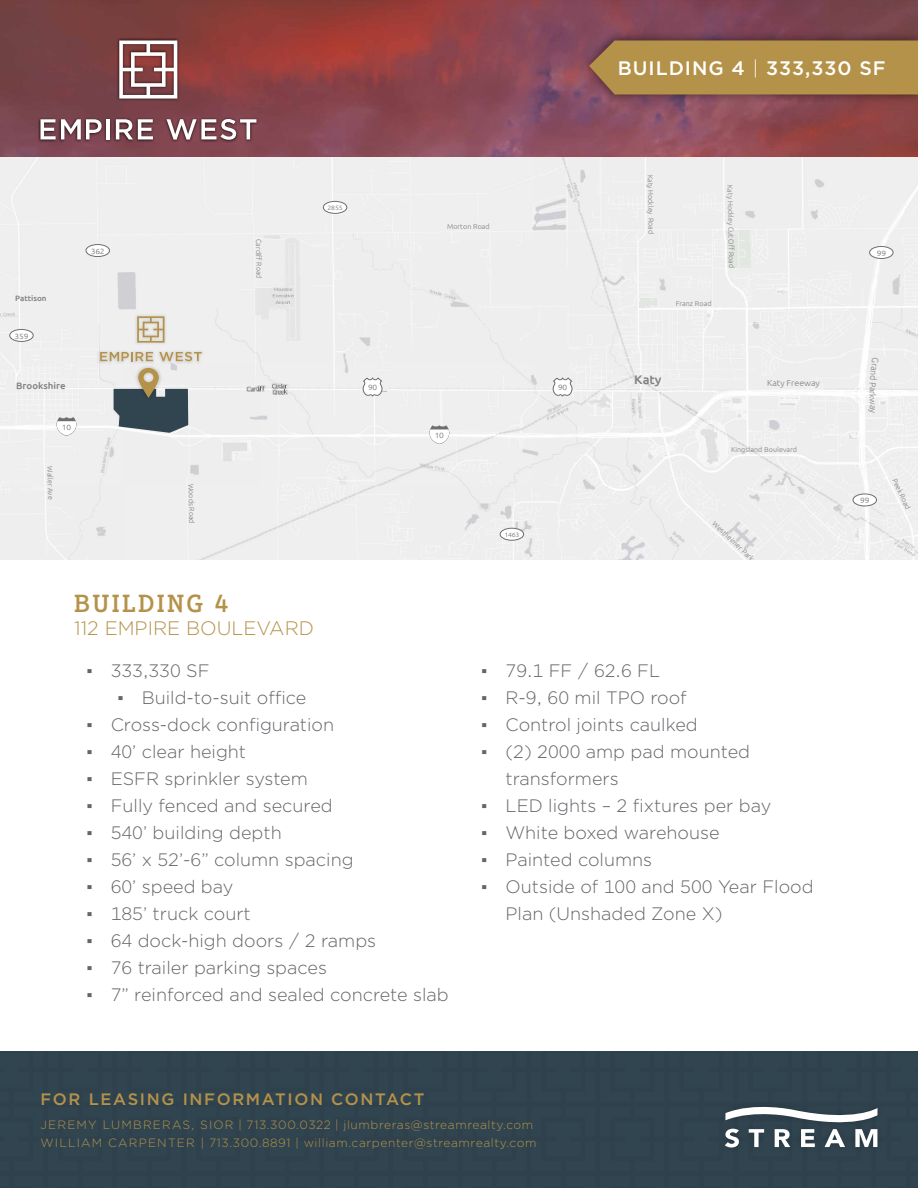
<style>
.page{position:relative;width:918px;height:1188px;background:#fff}
.page>*{position:absolute;margin:0;border:0;box-sizing:border-box;transform-origin:0 0}
.t1{font:500 24px "Justus Pro";letter-spacing:.1em;color:#b59249}
.t2{font:500 19.5px "Gotham";letter-spacing:.05em;color:#fff}
.t3{font:300 19.5px "Gotham";color:#b59249}
.t4{font:300 18px/27px "Gotham";color:#636569}
.t5{font:500 16.5px "Gotham";letter-spacing:.1em;color:#b59249}
.t6{font:500 12.45px "Ubuntu";color:#808080;scale:1.04 1}
.t7{font:300 12px/18px "Gotham";letter-spacing:.05em;color:#b59249}
.t8{font:500 9.3px "Ubuntu";color:#808080;scale:1.04 1}
.t9{font:300 8.85px "Ubuntu";color:#808080;scale:.96 1}
.t10{font:300 8.55px "Ubuntu";color:#808080;scale:1.04 1}
.t11{font:500 7.8px "Ubuntu";color:#808080;scale:1.04 1}
.t12{font:300 7.5px "Ubuntu";letter-spacing:-.025em;color:#6d6e70;scale:1.12 1}
.t13{font:300 7.35px "Ubuntu";color:#808080;scale:.96 1}
.t14{font:300 7.2px "Ubuntu";color:#808080}
.t15{font:300 7.05px "Ubuntu";color:#808080;scale:1.04 1}
.t16{font:300 6.15px "Ubuntu";letter-spacing:-.025em;color:#6d6e70;scale:1.12 1}
.s1{font-weight:300}
.s2{font-family:"Times New Roman";font-weight:400}
</style>
<div class="page">
<div style="left:0;top:1052px;width:918px;height:136px;background:#314550"></div>
<img style="left:0;top:0;width:918px;height:157px">
<div style="left:0;top:158px;width:918px;height:401px;background:#eee"></div>
<div style="left:155px;top:294px;width:25px;height:35px;background:#efefef"></div>
<div style="left:5px;top:385px;width:30px;height:5px;background:#efefef"></div>
<div style="left:23px;top:297px;width:28px;height:5px;background:#efefef"></div>
<svg style="left:362px;top:385px;width:26px;height:6px"></svg>
<div style="left:640px;top:378px;width:13px;height:6px;background:#efefef"></div>
<img style="left:96px;top:313px;width:111px;height:52px">
<svg style="left:100px;top:352px;width:53px;height:9px"></svg>
<svg style="left:159px;top:352px;width:43px;height:9px"></svg>
<svg style="left:137px;top:316px;width:27px;height:27px"></svg>
<svg style="left:57px;top:417px;width:19px;height:19px"></svg>
<svg style="left:429px;top:425px;width:20px;height:19px"></svg>
<svg style="left:553px;top:377px;width:19px;height:20px"></svg>
<svg style="left:363px;top:377px;width:24px;height:20px"></svg>
<div style="left:870px;top:246px;width:23px;height:13px;background:#fff;border-radius:50%"></div>
<div style="left:869px;top:246px;width:24px;height:13px;border:1px solid #6d6e70;border-radius:50%"></div>
<div style="left:86px;top:245px;width:23px;height:12px;background:#fff;border-radius:50%"></div>
<div style="left:86px;top:244px;width:24px;height:13px;border:1px solid #6d6e70;border-radius:50%"></div>
<div style="left:10px;top:329px;width:23px;height:12px;background:#fff;border-radius:50%"></div>
<div style="left:10px;top:329px;width:23px;height:13px;border:1px solid #6d6e70;border-radius:50%"></div>
<div style="left:323px;top:201px;width:24px;height:12px;background:#fff;border-radius:50%"></div>
<div style="left:323px;top:201px;width:24px;height:13px;border:1px solid #6d6e70;border-radius:50%"></div>
<div style="left:853px;top:494px;width:24px;height:12px;background:#fff;border-radius:50%"></div>
<div style="left:853px;top:494px;width:24px;height:12px;border:1px solid #6d6e70;border-radius:50%"></div>
<div style="left:500px;top:528px;width:24px;height:12px;background:#fff;border-radius:50%"></div>
<div style="left:500px;top:528px;width:24px;height:12px;border:1px solid #6d6e70;border-radius:50%"></div>
<img style="left:133px;top:362px;width:31px;height:6px">
<svg style="left:114px;top:368px;width:74px;height:65px;background:#7b8486"></svg>
<div style="left:38px;top:38px;width:221px;height:105px;background:#000;opacity:.75"></div>
<svg style="left:40px;top:119px;width:62px;height:20px"></svg>
<hr style="left:107px;top:119px;width:3px;height:20px;background:#fff">
<svg style="left:116px;top:119px;width:37px;height:20px"></svg>
<svg style="left:167px;top:119px;width:89px;height:21px"></svg>
<svg style="left:119px;top:40px;width:58px;height:59px"></svg>
<div style="left:580px;top:31px;width:338px;height:73px;background:#000;opacity:.5"></div>
<div style="left:589px;top:40px;width:329px;height:54px;background:#b59249"></div>
<svg style="left:868px;top:358px;width:11px;height:55px"></svg>
<p class="t2" style="left:618px;top:56px;width:269px">BUILDING 4 <span class="s1">|</span> 333,330 SF</p>
<p class="t11" style="left:15px;top:294px;width:32px">Pattison</p>
<p class="t12" style="left:15px;top:331px;width:14px">359</p>
<p class="t13" style="left:655px;top:175px;width:63px;rotate:89deg">Katy Hockley Road</p>
<p class="t13" style="left:735px;top:185px;width:87px;rotate:89deg">Katy Hockley Cut OffRoad</p>
<p class="t16" style="left:328px;top:204px;width:15px">2855</p>
<p class="t15" style="left:447px;top:222px;width:43px">Morton Road</p>
<p class="t13" style="left:263px;top:239px;width:42px;rotate:89deg">CardiffRoad</p>
<p class="t12" style="left:91px;top:247px;width:14px">362</p>
<p class="t12" style="left:877px;top:248px;width:10px">99</p>
<p class="t15" style="left:676px;top:299px;width:36px">Franz Road</p>
<p class="t6" style="left:634px;top:371px;width:28px">Katy</p>
<p class="t8" style="left:16px;top:380px;width:49px">Brookshire</p>
<p class="t10" style="left:767px;top:378px;width:52px">Katy Freeway</p>
<p class="t12" style="left:368px;top:383px;width:10px">90</p>
<p class="t12" style="left:558px;top:383px;width:10px">90</p>
<p class="t12" style="left:62px;top:422px;width:10px">10</p>
<p class="t13" style="left:55px;top:466px;width:36px;rotate:89deg">Waller Ave</p>
<p class="t13" style="left:196px;top:484px;width:42px;rotate:89deg">Woods Road</p>
<p class="t12" style="left:435px;top:431px;width:10px">10</p>
<h1 class="t1" style="left:74px;top:589px;width:155px">BUILDING 4</h1>
<p class="t3" style="left:74px;top:616px;width:241px">112 EMPIRE BOULEVARD</p>
<p class="t4" style="left:86px;top:657px;width:125px"><span class="s2">▪</span> 333,330 SF</p>
<p class="t4" style="left:117px;top:684px;width:190px"><span class="s2">▪</span> Build-to-suit office</p>
<p class="t4" style="left:86px;top:711px;width:249px"><span class="s2">▪</span> Cross-dock configuration</p>
<p class="t4" style="left:86px;top:738px;width:161px"><span class="s2">▪</span> 40’ clear height</p>
<p class="t4" style="left:86px;top:765px;width:223px"><span class="s2">▪</span> ESFR sprinkler system</p>
<p class="t4" style="left:86px;top:792px;width:248px"><span class="s2">▪</span> Fully fenced and secured</p>
<p class="t4" style="left:86px;top:819px;width:197px"><span class="s2">▪</span> 540’ building depth</p>
<p class="t4" style="left:86px;top:846px;width:269px"><span class="s2">▪</span> 56’ x 52’-6” column spacing</p>
<p class="t4" style="left:86px;top:873px;width:149px"><span class="s2">▪</span> 60’ speed bay</p>
<p class="t4" style="left:86px;top:900px;width:166px"><span class="s2">▪</span> 185’ truck court</p>
<p class="t4" style="left:86px;top:927px;width:291px"><span class="s2">▪</span> 64 dock-high doors / 2 ramps</p>
<p class="t4" style="left:86px;top:954px;width:242px"><span class="s2">▪</span> 76 trailer parking spaces</p>
<p class="t4" style="left:86px;top:981px;width:364px"><span class="s2">▪</span> 7” reinforced and sealed concrete slab</p>
<p class="t16" style="left:504px;top:531px;width:15px">1463</p>
<p class="t15" style="left:731px;top:445px;width:65px">Kingsland Boulevard</p>
<p class="t14" style="left:717px;top:519px;width:68px;rotate:44deg">Westheimer Parkway</p>
<p class="t4" style="left:481px;top:657px;width:180px"><span class="s2">▪</span> 79.1 FF / 62.6 FL</p>
<p class="t4" style="left:481px;top:684px;width:207px"><span class="s2">▪</span> R-9, 60 mil TPO roof</p>
<p class="t4" style="left:481px;top:711px;width:218px"><span class="s2">▪</span> Control joints caulked</p>
<p class="t4" style="left:506px;top:738px;width:246px;text-indent:-24px"><span class="s2">▪</span> (2) 2000 amp pad mounted transformers</p>
<p class="t4" style="left:481px;top:792px;width:292px"><span class="s2">▪</span> LED lights – 2 fixtures per bay</p>
<p class="t4" style="left:481px;top:819px;width:240px"><span class="s2">▪</span> White boxed warehouse</p>
<p class="t4" style="left:481px;top:846px;width:172px"><span class="s2">▪</span> Painted columns</p>
<p class="t4" style="left:506px;top:873px;width:309px;text-indent:-24px"><span class="s2">▪</span> Outside of 100 and 500 Year Flood<br>Plan (Unshaded Zone X)</p>
<p class="t5" style="left:40px;top:1088px;width:385px">FOR LEASING INFORMATION CONTACT</p>
<p class="t7" style="left:40px;top:1115px;width:498px">JEREMY LUMBRERAS, SIOR | 713.300.0322 | jlumbreras@streamrealty.com<br>WILLIAM CARPENTER | 713.300.8891 | william.carpenter@streamrealty.com</p>
<p class="t9" style="left:878px;top:391px;width:5px;rotate:90deg">r</p>
<p class="t12" style="left:860px;top:496px;width:10px">99</p>
<p class="t14" style="left:898px;top:477px;width:34px;rotate:65deg">Peek Road</p>
</div>
